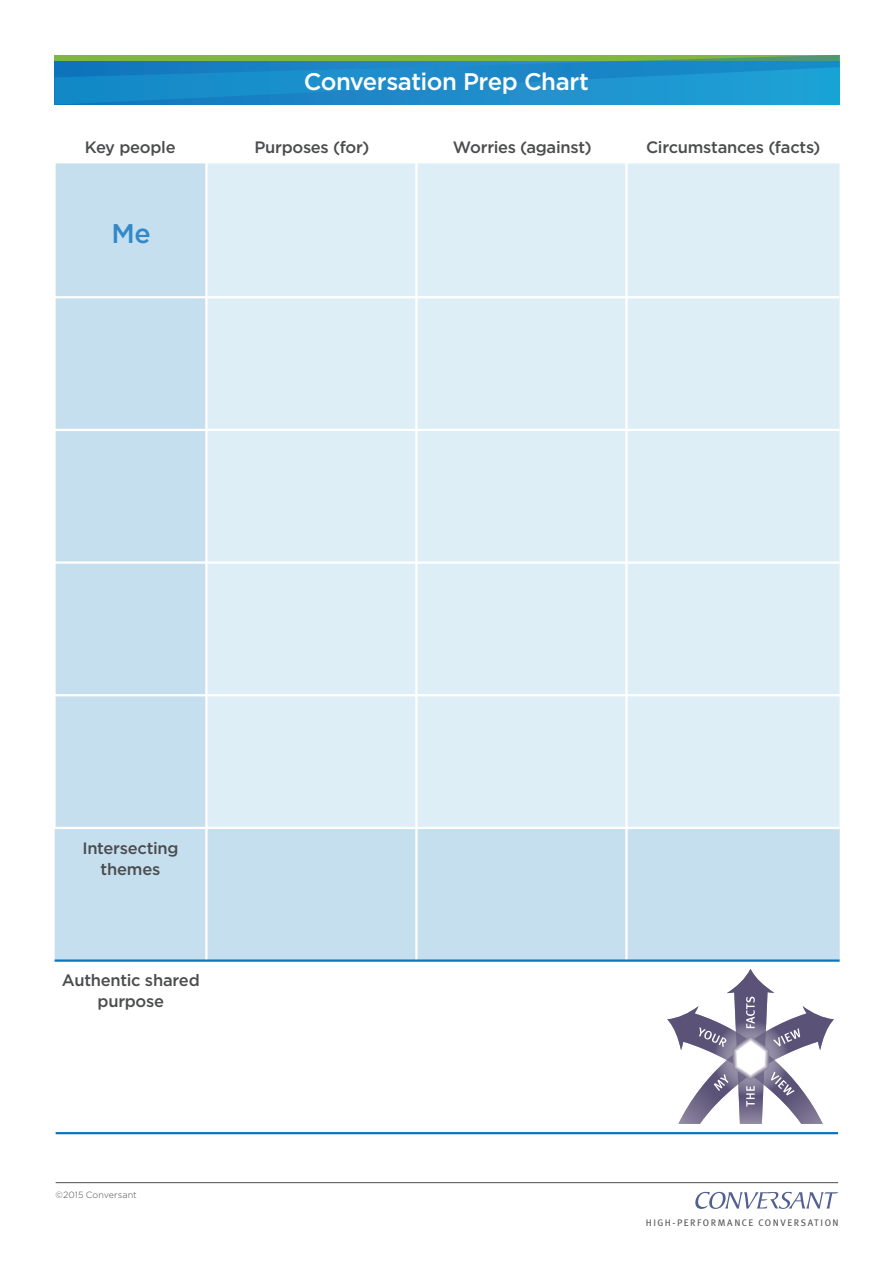
<style>
.page{position:relative;width:893px;height:1263px;background:#fff}
.page>*{position:absolute;margin:0;border:0;box-sizing:border-box;transform-origin:0 0}
.t1{font:500 27px "Gotham";color:#3389c7}
.t2{font:500 24px "Gotham";letter-spacing:-.025em;color:#fff}
.t3{font:500 16.5px/21px "Gotham";letter-spacing:-.015em;color:#4b4c4d;text-align:center}
.t4{font:9.45px "Meta Plus";letter-spacing:.155em;color:#57585a}
.t5{font:300 9px "Gotham";letter-spacing:.01em;color:#4b4c4d}
</style>
<div class="page">
<svg style="left:55px;top:55px;width:785px;height:50px;background:#2691ba"></svg>
<div style="left:208px;top:163px;width:632px;height:664px;background:#deeef6"></div>
<div style="left:56px;top:163px;width:149px;height:664px;background:#c6dfef"></div>
<div style="left:55px;top:829px;width:785px;height:130px;background:#c6dfef"></div>
<svg style="left:695px;top:1192px;width:143px;height:17px"></svg>
<hr style="left:53px;top:296px;width:787px;height:2px;background:#fff">
<hr style="left:53px;top:429px;width:787px;height:2px;background:#fff">
<hr style="left:53px;top:561px;width:787px;height:3px;background:#fff">
<hr style="left:53px;top:694px;width:787px;height:2px;background:#fff">
<hr style="left:56px;top:1132px;width:782px;height:2px;background:#0c75bc">
<hr style="left:56px;top:1182px;width:782px;height:1px;background:#4b4c4d">
<svg style="left:667px;top:969px;width:167px;height:155px"></svg>
<hr style="left:205px;top:162px;width:3px;height:799px;background:#fff">
<hr style="left:625px;top:162px;width:3px;height:799px;background:#fff">
<hr style="left:415px;top:162px;width:3px;height:799px;background:#fff">
<hr style="left:55px;top:959px;width:785px;height:3px;background:#0c75bc">
<h2 class="t2" style="left:304px;top:68px;width:287px">Conversation Prep Chart</h2>
<p class="t3" style="left:85px;top:136px;width:92px">Key people</p>
<p class="t3" style="left:254px;top:136px;width:116px">Purposes (for)</p>
<p class="t3" style="left:453px;top:136px;width:140px">Worries (against)</p>
<p class="t3" style="left:646px;top:136px;width:176px">Circumstances (facts)</p>
<h1 class="t1" style="left:112px;top:218px;width:41px">Me</h1>
<p class="t3" style="left:82px;top:837px;width:98px">Intersecting themes</p>
<p class="t3" style="left:62px;top:970px;width:139px">Authentic shared purpose</p>
<p class="t5" style="left:56px;top:1190px;width:83px">©2015 Conversant</p>
<p class="t4" style="left:646px;top:1217px;width:194px">HIGH-PERFORMANCE CONVERSATION</p>
</div>
